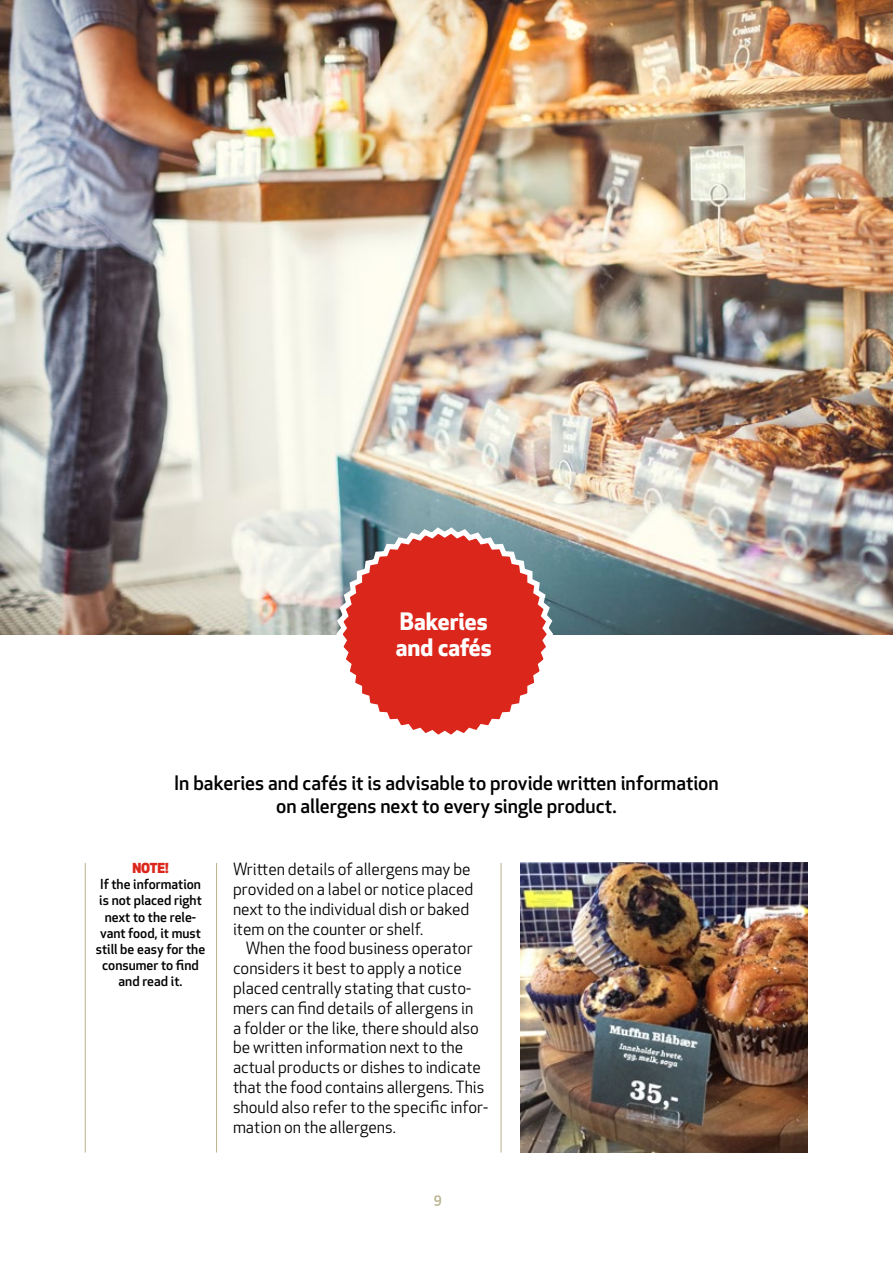
<style>
.page{position:relative;width:893px;height:1263px;background:#fff}
.page>*{position:absolute;margin:0;border:0;box-sizing:border-box;transform-origin:0 0}
.t1{font:700 23.4px/25.5px "Apex New";color:#fff}
.t2{font:500 19.5px/23.4px "Apex New";color:#000;text-align:center}
.t3{font:16.5px/19.8px "Apex New";color:#000}
.t4{font:500 13.5px/16.2px "Apex New";color:#000;text-align:center}
.t5{font:800 13.5px "Apex New";color:#db261b}
.t6{font:500 13.5px "Apex New";color:#b8b089}
</style>
<div class="page">
<img style="left:0;top:0;width:893px;height:635px">
<svg style="left:332px;top:523px;width:225px;height:212px"></svg>
<hr style="left:85px;top:863px;width:1px;height:289px;background:#b8b089">
<hr style="left:216px;top:863px;width:1px;height:289px;background:#b8b089">
<hr style="left:501px;top:863px;width:1px;height:289px;background:#b8b089">
<img style="left:520px;top:863px;width:288px;height:289px">
<h1 class="t1" style="left:396px;top:608px;width:97px">Bakeries and cafés</h1>
<p class="t2" style="left:174px;top:771px;width:546px">In bakeries and cafés it is advisable to provide written information on allergens next to every single product.</p>
<p class="t5" style="left:132px;top:859px;width:38px">NOTE!</p>
<p class="t4" style="left:96px;top:876px;width:111px">If the information is not placed right next to the rele&shy;vant food, it must still be easy for the consumer to find and read it.</p>
<p class="t3" style="left:233px;top:859px;width:242px">Written details of allergens may be provided on a label or notice placed next to the individual dish or baked item on the counter or shelf.</p>
<p class="t3" style="left:233px;top:938px;width:257px;text-indent:13px">When the food business operator considers it best to apply a notice placed centrally stating that custo&shy;mers can find details of allergens in<br>a folder or the like, there should also be written information next to the actual products or dishes to indicate that the food contains allergens. This should also refer to the specific infor&shy;mation on the allergens.</p>
<p class="t6" style="left:434px;top:1190px;width:9px">9</p>
</div>
